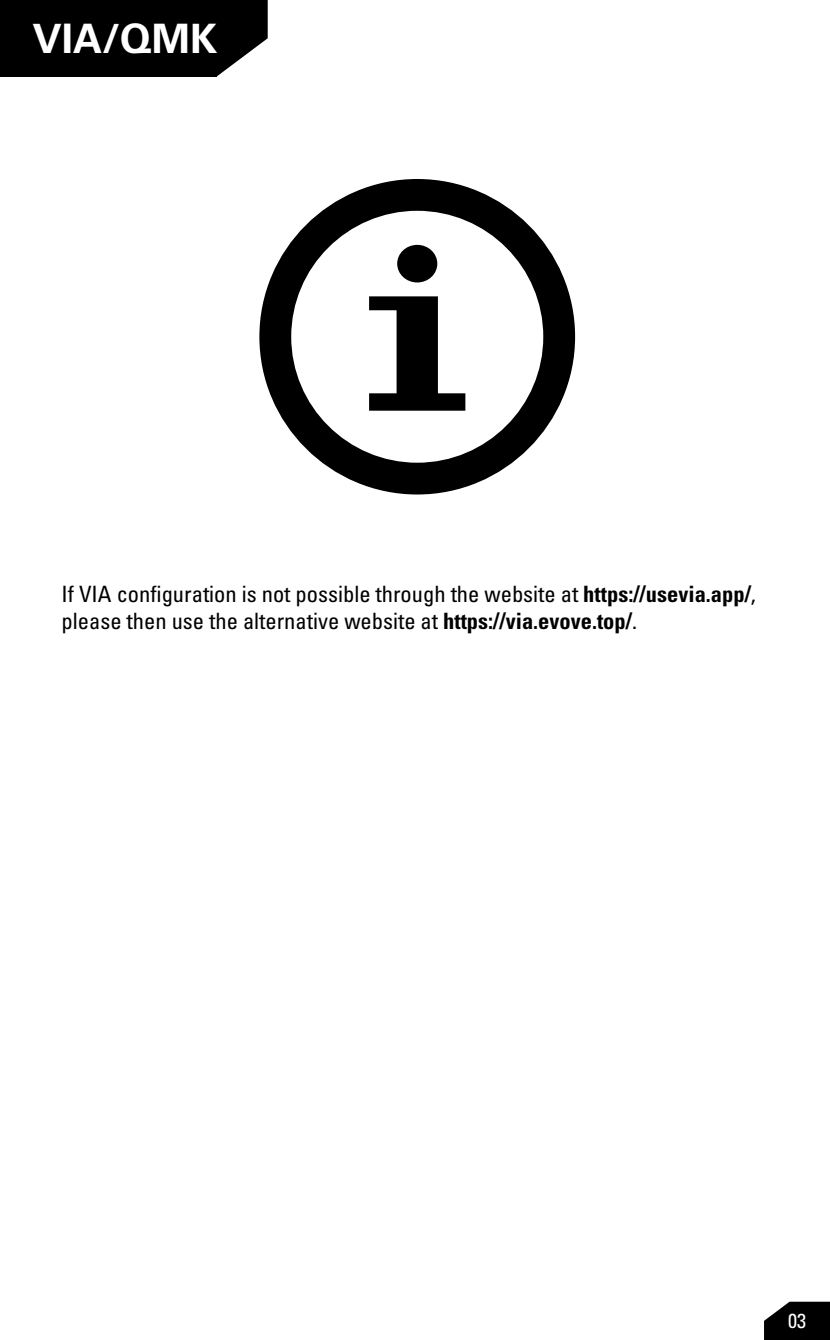
<style>
.page{position:relative;width:830px;height:1340px;background:#fff}
.page>*{position:absolute;margin:0;border:0;box-sizing:border-box;transform-origin:0 0}
.t1{font:700 40.5px "Univers LTCYR 65";color:#fff}
.t2{font:condensed 22.5px/27px "Univers LTCYR 57";color:#000}
.t3{font:condensed 20.25px "Univers LTCYR 57";color:#fff}
.s1{font-family:"Univers LTCYR 67 Bold Cond";font-stretch:normal}
</style>
<div class="page">
<svg style="left:259px;top:179px;width:316px;height:315px"></svg>
<svg style="left:369px;top:245px;width:96px;height:165px"></svg>
<div style="left:0;top:0;width:216px;height:77px;background:#000"></div>
<svg style="left:216px;top:0;width:51px;height:77px"></svg>
<svg style="left:764px;top:1301px;width:65px;height:38px;background:#1e1e1e"></svg>
<h1 class="t1" style="left:32px;top:10px;width:186px">VIA/QMK</h1>
<p class="t2" style="left:62px;top:580px;width:695px">If VIA configuration is not possible through the website at <span class="s1">https://usevia.app/</span>, please then use the alternative website at <span class="s1">https://via.evove.top/</span>.</p>
<p class="t3" style="left:787px;top:1308px;width:19px">03</p>
</div>
